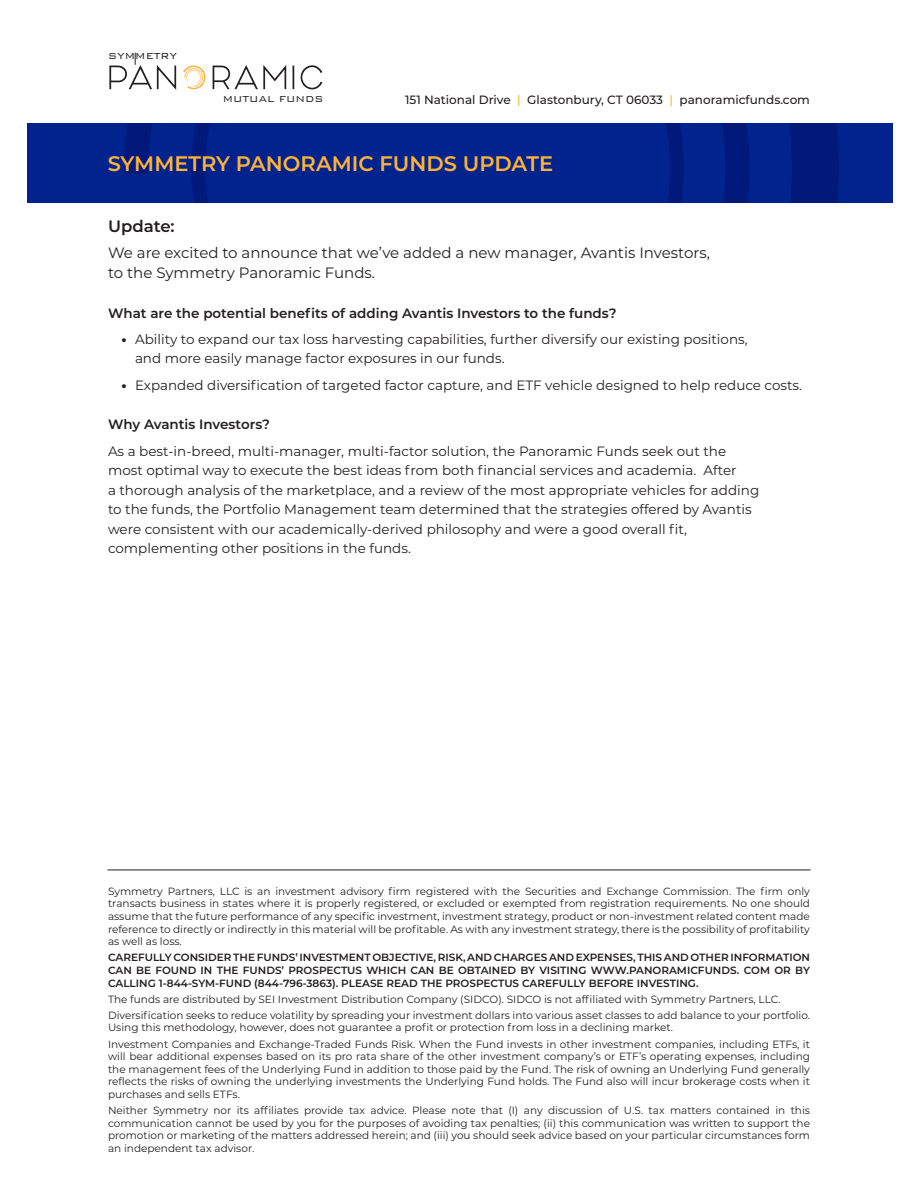
<style>
.page{position:relative;width:918px;height:1188px;background:#fff}
.page>*{position:absolute;margin:0;border:0;box-sizing:border-box;transform-origin:0 0}
.t1{font:600 21px "Montserrat";color:#ffb238}
.t2{font:600 16.5px "Montserrat";color:#231f20}
.t3{font:15px/19.5px "Montserrat";color:#231f20}
.t4{font:13.5px/19.5px "Montserrat";color:#231f20}
.t5{font:600 13.5px "Montserrat";color:#231f20}
.t6{font:500 12px "Montserrat";color:#231f20}
.t7{font:300 11.55px "Bank Gothic BT";color:#231f20}
.t8{font:10.5px/12.6px "Montserrat";color:#231f20;text-align:justify}
.t9{font:600 10.5px/12.6px "Montserrat";color:#231f20;text-align:justify}
.s1{color:#ffb238}
.s2{font-weight:800}
</style>
<div class="page">
<div style="left:27px;top:123px;width:865px;height:79px;background:#00238e"></div>
<div style="left:789px;top:123px;width:50px;height:79px;background:#00197b"></div>
<svg style="left:124px;top:123px;width:626px;height:79px"></svg>
<svg style="left:213px;top:65px;width:73px;height:24px"></svg>
<svg style="left:293px;top:66px;width:1px;height:23px"></svg>
<svg style="left:301px;top:65px;width:21px;height:24px"></svg>
<svg style="left:109px;top:53px;width:67px;height:37px"></svg>
<svg style="left:183px;top:66px;width:22px;height:23px"></svg>
<hr style="left:107px;top:870px;width:704px;height:1px;background:#231f20">
<p class="t7" style="left:108px;top:49px;width:71px">SYMMETRY</p>
<p class="t7" style="left:223px;top:93px;width:102px">MUTUAL FUNDS</p>
<p class="t6" style="left:405px;top:91px;width:406px">151 National Drive <span class="s1">|</span> Glastonbury, CT 06033 <span class="s1">|</span> panoramicfunds.com</p>
<p class="t1" style="left:108px;top:148px;width:447px">SYMMETRY PANORAMIC FUNDS UPDATE</p>
<p class="t2" style="left:108px;top:215px;width:68px">Update:</p>
<p class="t3" style="left:108px;top:243px;width:603px">We are excited to announce that we’ve added a new manager, Avantis Investors, to the Symmetry Panoramic Funds.</p>
<p class="t5" style="left:108px;top:303px;width:510px">What are the potential benefits of adding Avantis Investors to the funds?</p>
<p class="t4" style="left:135px;top:329px;width:614px;text-indent:-14px"><span class="s2">•</span> Ability to expand our tax loss harvesting capabilities, further diversify our existing positions, and more easily manage factor exposures in our funds.</p>
<p class="t4" style="left:122px;top:375px;width:682px"><span class="s2">•</span> Expanded diversification of targeted factor capture, and ETF vehicle designed to help reduce costs.</p>
<p class="t5" style="left:108px;top:415px;width:163px">Why Avantis Investors?</p>
<p class="t4" style="left:108px;top:441px;width:653px">As a best-in-breed, multi-manager, multi-factor solution, the Panoramic Funds seek out the most optimal way to execute the best ideas from both financial services and academia. After<br>a thorough analysis of the marketplace, and a review of the most appropriate vehicles for adding to the funds, the Portfolio Management team determined that the strategies offered by Avantis were consistent with our academically-derived philosophy and were a good overall fit, complementing other positions in the funds.</p>
<p class="t8" style="left:108px;top:884px;width:704px">Symmetry Partners, LLC is an investment advisory firm registered with the Securities and Exchange Commission. The firm only transacts business in states where it is properly registered, or excluded or exempted from registration requirements. No one should assume that the future performance of any specific investment, investment strategy, product or non-investment related content made reference to directly or indirectly in this material will be profitable. As with any investment strategy, there is the possibility of profitability as well as loss.</p>
<p class="t9" style="left:108px;top:951px;width:704px">CAREFULLY CONSIDER THE FUNDS’ INVESTMENT OBJECTIVE, RISK, AND CHARGES AND EXPENSES, THIS AND OTHER INFORMATION CAN BE FOUND IN THE FUNDS’ PROSPECTUS WHICH CAN BE OBTAINED BY VISITING WWW.PANORAMICFUNDS. COM OR BY CALLING 1-844-SYM-FUND (844-796-3863). PLEASE READ THE PROSPECTUS CAREFULLY BEFORE INVESTING.</p>
<p class="t8" style="left:108px;top:992px;width:674px">The funds are distributed by SEI Investment Distribution Company (SIDCO). SIDCO is not affiliated with Symmetry Partners, LLC.</p>
<p class="t8" style="left:108px;top:1008px;width:704px">Diversification seeks to reduce volatility by spreading your investment dollars into various asset classes to add balance to your portfolio.<br>Using this methodology, however, does not guarantee a profit or protection from loss in a declining market.</p>
<p class="t8" style="left:108px;top:1037px;width:704px">Investment Companies and Exchange-Traded Funds Risk. When the Fund invests in other investment companies, including ETFs, it will bear additional expenses based on its pro rata share of the other investment company’s or ETF’s operating expenses, including the management fees of the Underlying Fund in addition to those paid by the Fund. The risk of owning an Underlying Fund generally reflects the risks of owning the underlying investments the Underlying Fund holds. The Fund also will incur brokerage costs when it purchases and sells ETFs.</p>
<p class="t8" style="left:108px;top:1104px;width:704px">Neither Symmetry nor its affiliates provide tax advice. Please note that (I) any discussion of U.S. tax matters contained in this communication cannot be used by you for the purposes of avoiding tax penalties; (ii) this communication was written to support the promotion or marketing of the matters addressed herein; and (iii) you should seek advice based on your particular circumstances form an independent tax advisor.</p>
</div>
